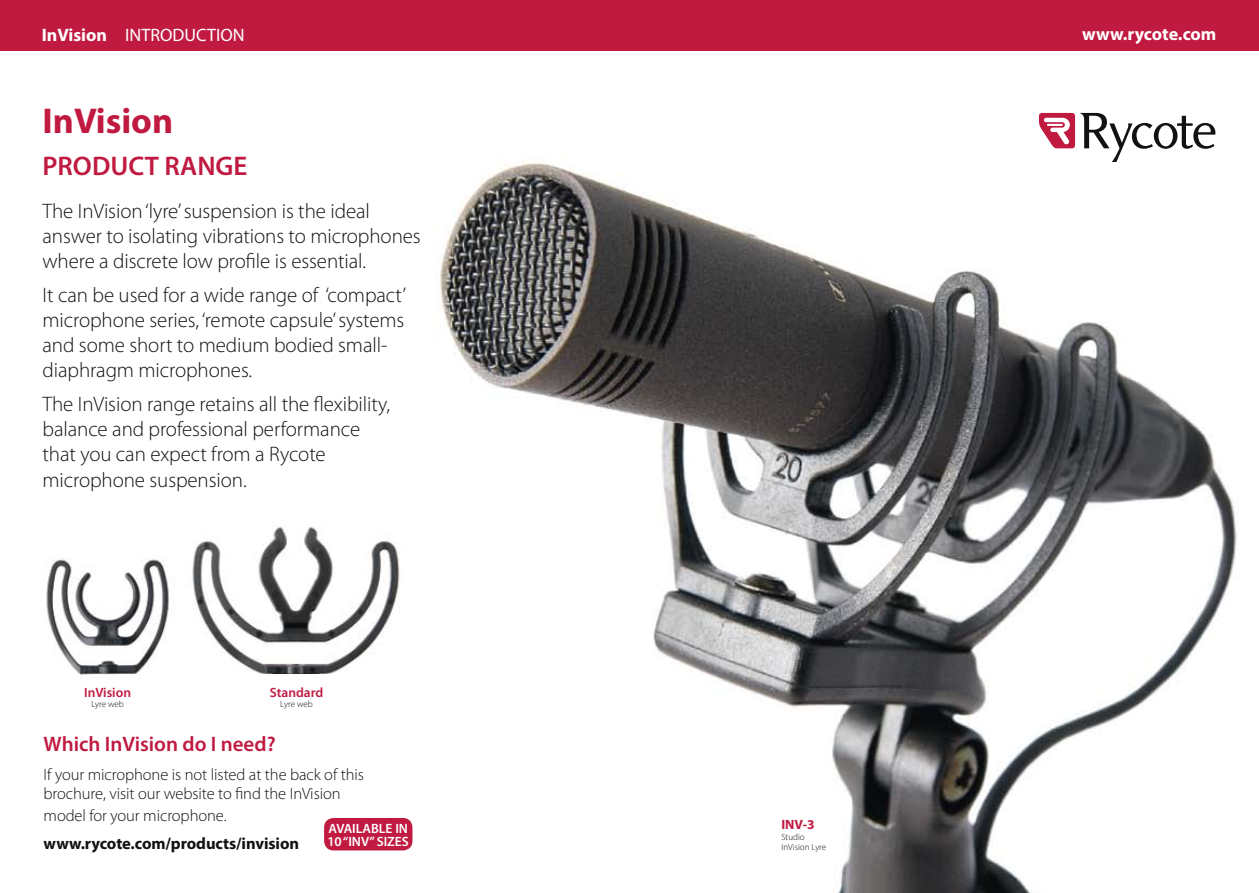
<style>
.page{position:relative;width:1259px;height:893px;background:#fff}
.page>*{position:absolute;margin:0;border:0;box-sizing:border-box;transform-origin:0 0}
.t1{font:700 36px "Myriad Pro";color:#c01a41}
.t2{font:600 27px "Myriad Pro";color:#c01a41}
.t3{font:300 21px/25.2px "Myriad Pro";letter-spacing:-.005em;color:#121212}
.t4{font:600 21px "Myriad Pro";color:#c01a41}
.t5{font:18px "Myriad Pro";color:#fff}
.t6{font:700 18px "Myriad Pro";color:#fff}
.t7{font:300 16.5px/19.8px "Myriad Pro";letter-spacing:-.005em;color:#121212}
.t8{font:700 16.5px "Myriad Pro";letter-spacing:-.005em;color:#121212}
.t9{font:600 13.5px/13.5px "Myriad Pro";color:#fff}
.t10{font:600 13.5px "Myriad Pro";color:#c01a41}
.t11{font:700 13.5px "Myriad Pro";color:#c01a41}
.t12{font:300 9px/10.8px "Myriad Pro";color:#121212}
.s1{font-weight:700}
</style>
<div class="page">
<img style="left:440px;top:112px;width:797px;height:781px">
<div style="left:0;top:0;width:1259px;height:50px;background:#c01a41"></div>
<svg style="left:1039px;top:113px;width:176px;height:49px"></svg>
<div style="left:324px;top:818px;width:88px;height:32px;background:#c01a41;border-radius:10px"></div>
<img style="left:46px;top:558px;width:123px;height:117px">
<img style="left:192px;top:526px;width:209px;height:147px">
<p class="t5" style="left:42px;top:24px;width:204px"><span class="s1">InVision</span> INTRODUCTION</p>
<p class="t6" style="left:1082px;top:22px;width:136px">www.rycote.com</p>
<h1 class="t1" style="left:43px;top:98px;width:132px">InVision</h1>
<p class="t2" style="left:43px;top:149px;width:206px">PRODUCT RANGE</p>
<p class="t3" style="left:43px;top:198px;width:380px">The InVision ‘lyre’ suspension is the ideal answer to isolating vibrations to microphones where a discrete low profile is essential.</p>
<p class="t3" style="left:43px;top:282px;width:365px">It can be used for a wide range of ‘compact’ microphone series, ‘remote capsule’ systems and some short to medium bodied small&shy;diaphragm microphones.</p>
<p class="t3" style="left:43px;top:391px;width:349px">The InVision range retains all the flexibility, balance and professional performance that you can expect from a Rycote microphone suspension.</p>
<p class="t10" style="left:84px;top:683px;width:49px">InVision</p>
<p class="t12" style="left:91px;top:699px;width:34px">Lyre web</p>
<p class="t10" style="left:270px;top:683px;width:55px">Standard</p>
<p class="t12" style="left:280px;top:699px;width:34px">Lyre web</p>
<p class="t4" style="left:44px;top:731px;width:233px">Which InVision do I need?</p>
<p class="t7" style="left:44px;top:764px;width:322px">If your microphone is not listed at the back of this brochure, visit our website to find the InVision</p>
<p class="t7" style="left:44px;top:805px;width:184px">model for your microphone.</p>
<p class="t8" style="left:44px;top:833px;width:257px">www.rycote.com/products/invision</p>
<p class="t9" style="left:328px;top:821px;width:83px">AVAILABLE IN<br>10 “INV” SIZES</p>
<p class="t11" style="left:781px;top:815px;width:35px">INV-3</p>
<p class="t12" style="left:781px;top:831px;width:46px">Studio<br>InVision Lyre</p>
</div>
